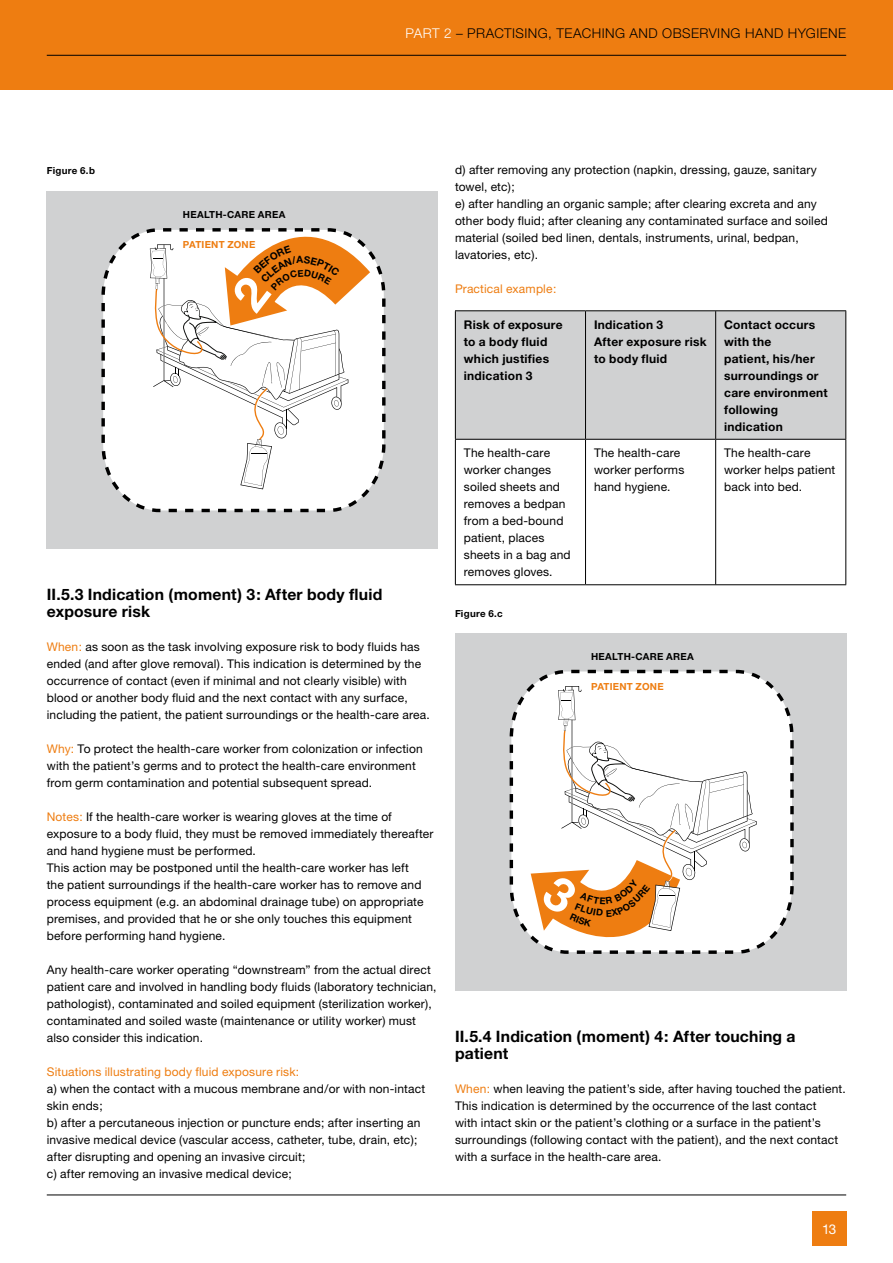
<style>
.page{position:relative;width:893px;height:1263px;background:#fff}
.page>*{position:absolute;margin:0;border:0;box-sizing:border-box;transform-origin:0 0}
.t1{font:700 15.75px/17px "Helvetica Neue";letter-spacing:.01em;color:#000}
.t2{font:300 13.5px "Helvetica Neue";letter-spacing:.035em;color:#000}
.t3{font:13.5px "Helvetica Neue";color:#fff}
.t4{font:12px/17px "Helvetica Neue";letter-spacing:.015em;color:#000}
.t5{font:700 12px/17px "Helvetica Neue";letter-spacing:.02em;color:#000}
.t6{font:12px "Helvetica Neue";letter-spacing:.015em;color:#ee7d11}
.t7{font:700 9.75px "Helvetica Neue";letter-spacing:.03em;color:#000}
.t8{font:700 9.75px "Helvetica Neue";letter-spacing:.02em;color:#ee7d11}
.s1{color:#fff}
.s2{color:#ee7d11}
</style>
<div class="page">
<div style="left:0;top:0;width:893px;height:89px;background:#ee7d11"></div>
<div style="left:812px;top:1212px;width:34px;height:34px;background:#ee7d11"></div>
<hr style="left:47px;top:1194px;width:799px;height:1px;background:#000">
<hr style="left:47px;top:55px;width:799px;height:1px;background:#000">
<div style="left:456px;top:311px;width:389px;height:128px;background:#d0d1d2"></div>
<hr style="left:585px;top:311px;width:1px;height:128px;background:#000">
<hr style="left:715px;top:311px;width:1px;height:128px;background:#000">
<hr style="left:455px;top:439px;width:130px;height:1px;background:#000">
<hr style="left:585px;top:439px;width:131px;height:1px;background:#000">
<hr style="left:585px;top:440px;width:1px;height:144px;background:#000">
<hr style="left:716px;top:439px;width:130px;height:1px;background:#000">
<hr style="left:715px;top:440px;width:1px;height:144px;background:#000">
<hr style="left:455px;top:310px;width:130px;height:1px;background:#000">
<hr style="left:455px;top:311px;width:1px;height:128px;background:#000">
<hr style="left:585px;top:310px;width:261px;height:1px;background:#000">
<hr style="left:845px;top:311px;width:1px;height:128px;background:#000">
<hr style="left:455px;top:440px;width:1px;height:144px;background:#000">
<hr style="left:845px;top:440px;width:1px;height:144px;background:#000">
<hr style="left:455px;top:584px;width:130px;height:1px;background:#000">
<hr style="left:585px;top:584px;width:261px;height:1px;background:#000">
<div style="left:47px;top:191px;width:391px;height:358px;background:#d0d1d2"></div>
<svg style="left:101px;top:229px;width:285px;height:284px"></svg>
<div style="left:455px;top:634px;width:391px;height:357px;background:#d0d1d2"></div>
<svg style="left:509px;top:669px;width:285px;height:280px"></svg>
<svg style="left:150px;top:228px;width:220px;height:261px;background:#f4e6d8"></svg>
<svg style="left:531px;top:686px;width:226px;height:268px;background:#f4e7da"></svg>
<p class="t7" style="left:47px;top:167px;width:50px">Figure 6.b</p>
<p class="t7" style="left:183px;top:211px;width:104px">HEALTH-CARE AREA</p>
<p class="t8" style="left:183px;top:241px;width:74px">PATIENT ZONE</p>
<p class="t2" style="left:406px;top:29px;width:442px"><span class="s1">PART 2</span> – PRACTISING, TEACHING AND OBSERVING HAND HYGIENE</p>
<p class="t4" style="left:455px;top:163px;width:374px">d) after removing any protection (napkin, dressing, gauze, sanitary towel, etc);<br>e) after handling an organic sample; after clearing excreta and any other body fluid; after cleaning any contaminated surface and soiled material (soiled bed linen, dentals, instruments, urinal, bedpan, lavatories, etc).</p>
<p class="t6" style="left:455px;top:285px;width:103px">Practical example:</p>
<p class="t5" style="left:464px;top:317px;width:100px">Risk of exposure to a body fluid which justifies indication 3</p>
<p class="t5" style="left:594px;top:317px;width:114px">Indication 3<br>After exposure risk to body fluid</p>
<p class="t5" style="left:724px;top:317px;width:105px">Contact occurs with the<br>patient, his/her surroundings or care environment following indication</p>
<p class="t4" style="left:464px;top:446px;width:108px">The health-care worker changes soiled sheets and removes a bedpan from a bed-bound patient, places sheets in a bag and removes gloves.</p>
<p class="t4" style="left:594px;top:445px;width:92px">The health-care worker performs hand hygiene.</p>
<p class="t4" style="left:724px;top:445px;width:113px">The health-care worker helps patient back into bed.</p>
<h1 class="t1" style="left:47px;top:587px;width:337px">II.5.3 Indication (moment) 3: After body fluid exposure risk</h1>
<p class="t4" style="left:47px;top:639px;width:385px"><span class="s2">When:</span> as soon as the task involving exposure risk to body fluids has ended (and after glove removal). This indication is determined by the occurrence of contact (even if minimal and not clearly visible) with blood or another body fluid and the next contact with any surface, including the patient, the patient surroundings or the health-care area.</p>
<p class="t4" style="left:47px;top:741px;width:377px"><span class="s2">Why:</span> To protect the health-care worker from colonization or infection with the patient’s germs and to protect the health-care environment from germ contamination and potential subsequent spread.</p>
<p class="t4" style="left:47px;top:809px;width:388px"><span class="s2">Notes:</span> If the health-care worker is wearing gloves at the time of exposure to a body fluid, they must be removed immediately thereafter and hand hygiene must be performed.<br>This action may be postponed until the health-care worker has left<br>the patient surroundings if the health-care worker has to remove and process equipment (e.g. an abdominal drainage tube) on appropriate premises, and provided that he or she only touches this equipment before performing hand hygiene.</p>
<p class="t4" style="left:47px;top:962px;width:391px">Any health-care worker operating “downstream” from the actual direct patient care and involved in handling body fluids (laboratory technician, pathologist), contaminated and soiled equipment (sterilization worker), contaminated and soiled waste (maintenance or utility worker) must also consider this indication.</p>
<p class="t6" style="left:47px;top:1067px;width:254px">Situations illustrating body fluid exposure risk:</p>
<p class="t4" style="left:47px;top:1081px;width:380px">a) when the contact with a mucous membrane and/or with non-intact skin ends;<br>b) after a percutaneous injection or puncture ends; after inserting an invasive medical device (vascular access, catheter, tube, drain, etc); after disrupting and opening an invasive circuit;<br>c) after removing an invasive medical device;</p>
<p class="t7" style="left:455px;top:610px;width:49px">Figure 6.c</p>
<p class="t7" style="left:591px;top:653px;width:104px">HEALTH-CARE AREA</p>
<p class="t8" style="left:591px;top:683px;width:74px">PATIENT ZONE</p>
<h1 class="t1" style="left:455px;top:1029px;width:342px">II.5.4 Indication (moment) 4: After touching a patient</h1>
<p class="t4" style="left:455px;top:1081px;width:392px"><span class="s2">When:</span> when leaving the patient’s side, after having touched the patient.<br>This indication is determined by the occurrence of the last contact<br>with intact skin or the patient’s clothing or a surface in the patient’s surroundings (following contact with the patient), and the next contact with a surface in the health-care area.</p>
<p class="t3" style="left:822px;top:1224px;width:16px">13</p>
</div>
